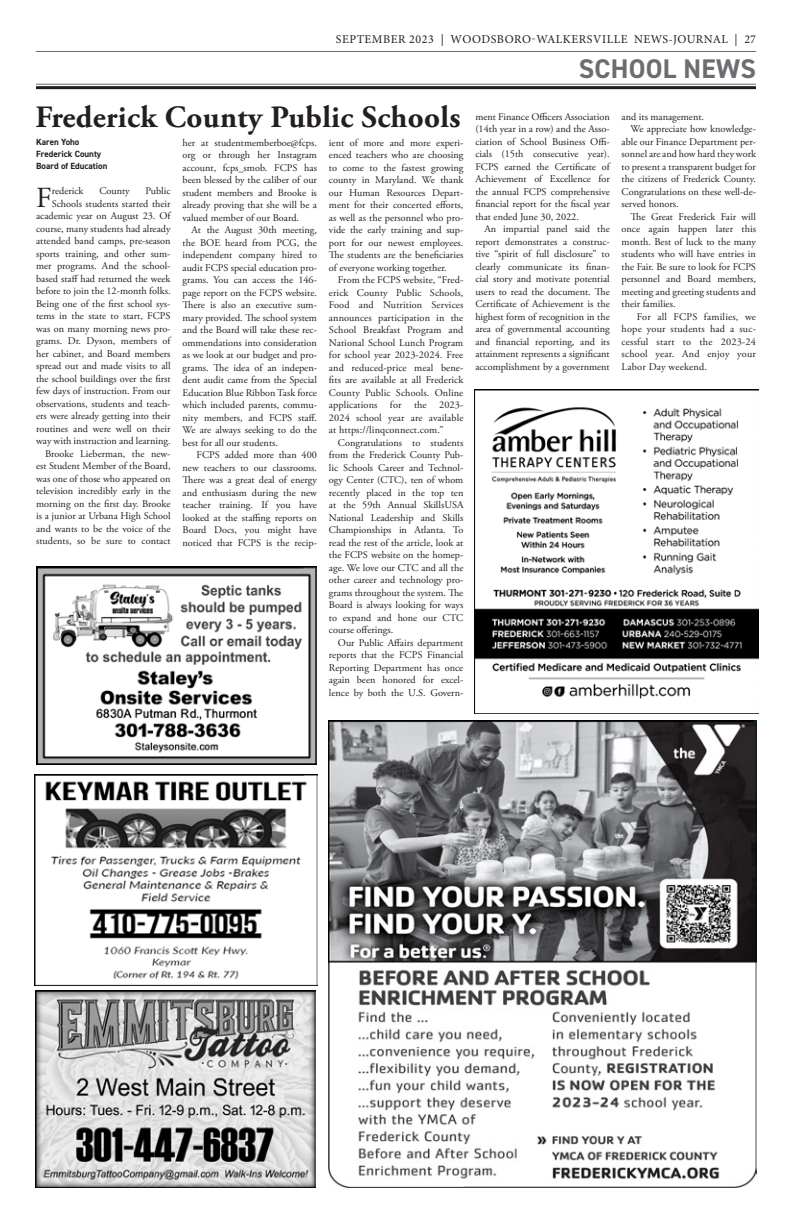
<style>
.page{position:relative;width:792px;height:1224px;background:#fff}
.page>*{position:absolute;margin:0;border:0;box-sizing:border-box;transform-origin:0 0}
.t1{font:700 31px "Adobe Garamond Pro";letter-spacing:.01em;color:#231f20}
._1st_paragraph{font:29.1px "Adobe Garamond Pro";color:#231f20}
.t2{font:700 27px "DIN2014";letter-spacing:.01em;color:#6c6d70}
.t3{font:12px "Minion Pro";letter-spacing:.045em;color:#231f20}
.body{font:10.2px/12.5px "Adobe Garamond Pro";color:#231f20;text-align:justify}
._1st_paragraph-2{font:10.2px/12.5px "Adobe Garamond Pro";color:#231f20;text-align:right}
.author{font:700 9px/12px "DIN2014";color:#231f20}
</style>
<div class="page">
<hr style="left:36px;top:51px;width:720px;height:1px;background:#6c6d70">
<hr style="left:36px;top:84px;width:720px;height:1px;background:#6c6d70">
<hr style="left:36px;top:86px;width:720px;height:3px;background:#231f20">
<img style="left:35px;top:775px;width:283px;height:211px">
<img style="left:35px;top:991px;width:281px;height:197px">
<img style="left:329px;top:720px;width:428px;height:468px">
<img style="left:475px;top:390px;width:284px;height:324px">
<img style="left:36px;top:567px;width:281px;height:198px">
<p class="t3" style="left:336px;top:31px;width:422px">SEPTEMBER 2023 | WOODSBORO-WALKERSVILLE NEWS-JOURNAL | 27</p>
<p class="t2" style="left:579px;top:51px;width:179px">SCHOOL NEWS</p>
<p class="t1" style="left:35px;top:99px;width:427px">Frederick County Public Schools</p>
<p class="body" style="left:183px;top:137px;width:136px">her at studentmemberboe@fcps. org or through her Instagram account, fcps_smob. FCPS has been blessed by the caliber of our student members and Brooke is already proving that she will be a valued member of our Board.</p>
<p class="body" style="left:183px;top:224px;width:136px;text-indent:9px">At the August 30th meeting, the BOE heard from PCG, the independent company hired to audit FCPS special education pro&shy;grams. You can access the 146- page report on the FCPS website.<br>There is also an executive sum&shy;mary provided. The school system and the Board will take these rec&shy;ommendations into consideration as we look at our budget and pro&shy;grams. The idea of an indepen&shy;dent audit came from the Special Education Blue Ribbon Task force which included parents, commu&shy;nity members, and FCPS staff.<br>We are always seeking to do the best for all our students.</p>
<p class="body" style="left:183px;top:449px;width:136px;text-indent:14px">FCPS added more than 400 new teachers to our classrooms.<br>There was a great deal of energy and enthusiasm during the new teacher training. If you have looked at the staffing reports on Board Docs, you might have noticed that FCPS is the recip-</p>
<p class="body" style="left:329px;top:137px;width:136px">ient of more and more experi&shy;enced teachers who are choosing to come to the fastest growing county in Maryland. We thank our Human Resources Depart&shy;ment for their concerted efforts, as well as the personnel who pro&shy;vide the early training and sup&shy;port for our newest employees.<br>The students are the beneficiaries of everyone working together.</p>
<p class="body" style="left:329px;top:274px;width:136px;text-indent:9px">From the FCPS website, “Fred&shy;erick County Public Schools, Food and Nutrition Services announces participation in the School Breakfast Program and National School Lunch Program for school year 2023-2024. Free and reduced-price meal bene&shy;fits are available at all Frederick County Public Schools. Online applications for the 2023- 2024 school year are available at https://linqconnect.com.”</p>
<p class="body" style="left:329px;top:437px;width:136px;text-indent:9px">Congratulations to students from the Frederick County Pub&shy;lic Schools Career and Technol&shy;ogy Center (CTC), ten of whom recently placed in the top ten at the 59th Annual SkillsUSA National Leadership and Skills Championships in Atlanta. To read the rest of the article, look at the FCPS website on the homep&shy;age. We love our CTC and all the other career and technology pro&shy;grams throughout the system. The Board is always looking for ways to expand and hone our CTC course offerings.</p>
<p class="body" style="left:329px;top:637px;width:136px;text-indent:9px">Our Public Affairs department reports that the FCPS Financial Reporting Department has once again been honored for excel&shy;lence by both the U.S. Govern-</p>
<p class="author" style="left:36px;top:136px;width:67px">Karen Yoho<br>Frederick County</p>
<p class="author" style="left:36px;top:160px;width:73px">Board of Education</p>
<p class="_1st_paragraph" style="left:36px;top:180px;width:17px">F</p>
<p class="_1st_paragraph-2" style="left:52px;top:185px;width:33px">rederick</p>
<p class="_1st_paragraph-2" style="left:99px;top:185px;width:32px">County</p>
<p class="_1st_paragraph-2" style="left:36px;top:185px;width:136px">Public<br>Schools students started their academic year on August 23. Of course, many students had already attended band camps, pre-season sports training, and other sum&shy;mer programs. And the school&shy;based staff had returned the week before to join the 12-month folks.<br>Being one of the first school sys&shy;tems in the state to start, FCPS was on many morning news pro&shy;grams. Dr. Dyson, members of her cabinet, and Board members spread out and made visits to all the school buildings over the first few days of instruction. From our observations, students and teach&shy;ers were already getting into their routines and were well on their way with instruction and learning.</p>
<p class="body" style="left:36px;top:448px;width:136px;text-indent:9px">Brooke Lieberman, the new&shy;est Student Member of the Board, was one of those who appeared on television incredibly early in the morning on the first day. Brooke is a junior at Urbana High School and wants to be the voice of the students, so be sure to contact</p>
<p class="body" style="left:475px;top:111px;width:136px">ment Finance Officers Association (14th year in a row) and the Asso&shy;ciation of School Business Offi&shy;cials (15th consecutive year).<br>FCPS earned the Certificate of Achievement of Excellence for the annual FCPS comprehensive financial report for the fiscal year that ended June 30, 2022.</p>
<p class="body" style="left:475px;top:223px;width:136px;text-indent:9px">An impartial panel said the report demonstrates a construc&shy;tive “spirit of full disclosure” to clearly communicate its finan&shy;cial story and motivate potential users to read the document. The Certificate of Achievement is the highest form of recognition in the area of governmental accounting and financial reporting, and its attainment represents a significant accomplishment by a government</p>
<p class="body" style="left:622px;top:111px;width:84px">and its management.</p>
<p class="body" style="left:622px;top:123px;width:136px;text-indent:9px">We appreciate how knowledge&shy;able our Finance Department per&shy;sonnel are and how hard they work to present a transparent budget for the citizens of Frederick County.<br>Congratulations on these well-de&shy;served honors.</p>
<p class="body" style="left:622px;top:211px;width:136px;text-indent:9px">The Great Frederick Fair will once again happen later this month. Best of luck to the many students who will have entries in the Fair. Be sure to look for FCPS personnel and Board members, meeting and greeting students and their families.</p>
<p class="body" style="left:622px;top:311px;width:136px;text-indent:15px">For all FCPS families, we hope your students had a suc&shy;cessful start to the 2023-24 school year. And enjoy your Labor Day weekend.</p>
</div>
